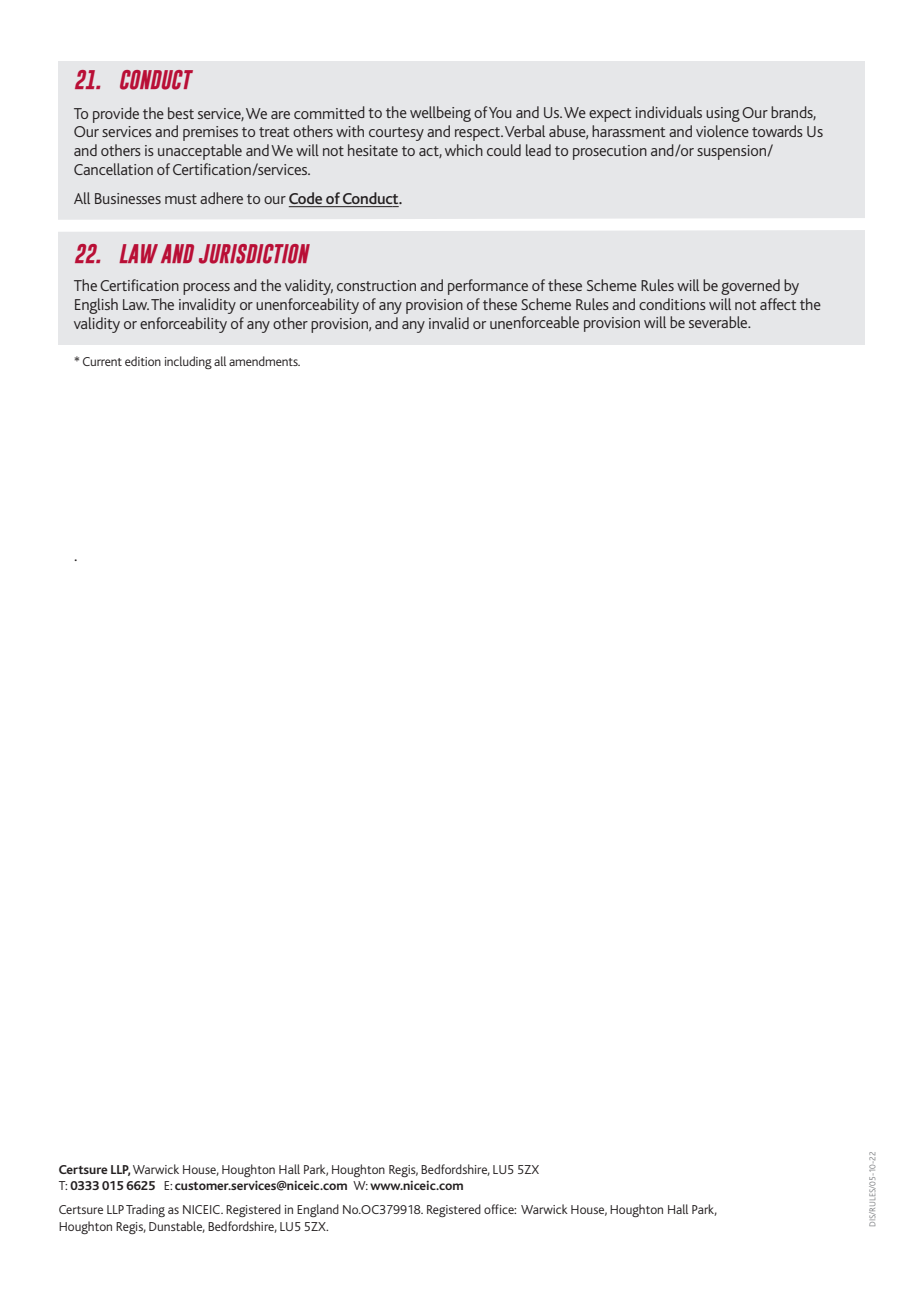
<style>
.page{position:relative;width:919px;height:1289px;background:#fff}
.page>*{position:absolute;margin:0;border:0;box-sizing:border-box;transform-origin:0 0}
.t1{font:italic 700 19.5px "Gobold";color:#b90f36}
.t2{font:300 16.5px/18.8px "Bliss";letter-spacing:-.01em;color:#231f20}
.t3{font:300 13.5px/16.5px "Bliss";color:#231f20}
.t4{font:300 9px "Bliss";color:#808285}
.s1{font-weight:500}
.s2{font-weight:700}
</style>
<div class="page">
<div style="left:58px;top:61px;width:806px;height:284px;background:#e6e7e9"></div>
<svg style="left:58px;top:206px;width:807px;height:32px"></svg>
<p class="t1" style="left:74px;top:71px;width:118px">21. CONDUCT</p>
<p class="t2" style="left:74px;top:105px;width:751px">To provide the best service, We are committed to the wellbeing of You and Us. We expect individuals using Our brands, Our services and premises to treat others with courtesy and respect. Verbal abuse, harassment and violence towards Us and others is unacceptable and We will not hesitate to act, which could lead to prosecution and/or suspension/ Cancellation of Certification/services.</p>
<p class="t2" style="left:74px;top:191px;width:330px">All Businesses must adhere to our <span class="s1">Code of Conduct.</span></p>
<p class="t1" style="left:74px;top:244px;width:235px">22. LAW AND JURISDICTION</p>
<p class="t2" style="left:74px;top:278px;width:748px">The Certification process and the validity, construction and performance of these Scheme Rules will be governed by<br>English Law. The invalidity or unenforceability of any provision of these Scheme Rules and conditions will not affect the validity or enforceability of any other provision, and any invalid or unenforceable provision will be severable.</p>
<p class="t3" style="left:74px;top:355px;width:228px">* Current edition including all amendments.</p>
<p class="t2" style="left:74px;top:548px;width:5px">.</p>
<p class="t3" style="left:59px;top:1162px;width:482px"><span class="s2">Certsure LLP,</span>Warwick House, Houghton Hall Park, Houghton Regis, Bedfordshire, LU5 5ZX<br>T: <span class="s2">0333 015 6625</span> E: <span class="s2">customer.services@niceic.com</span> W: <span class="s2">www.niceic.com</span></p>
<p class="t3" style="left:59px;top:1202px;width:659px">Certsure LLP Trading as NICEIC. Registered in England No.OC379918. Registered office: Warwick House, Houghton Hall Park,<br>Houghton Regis, Dunstable, Bedfordshire, LU5 5ZX.</p>
<p class="t4" style="left:869px;top:1226px;width:77px;rotate:-90deg">DIS/RULES/05-10-22</p>
</div>
